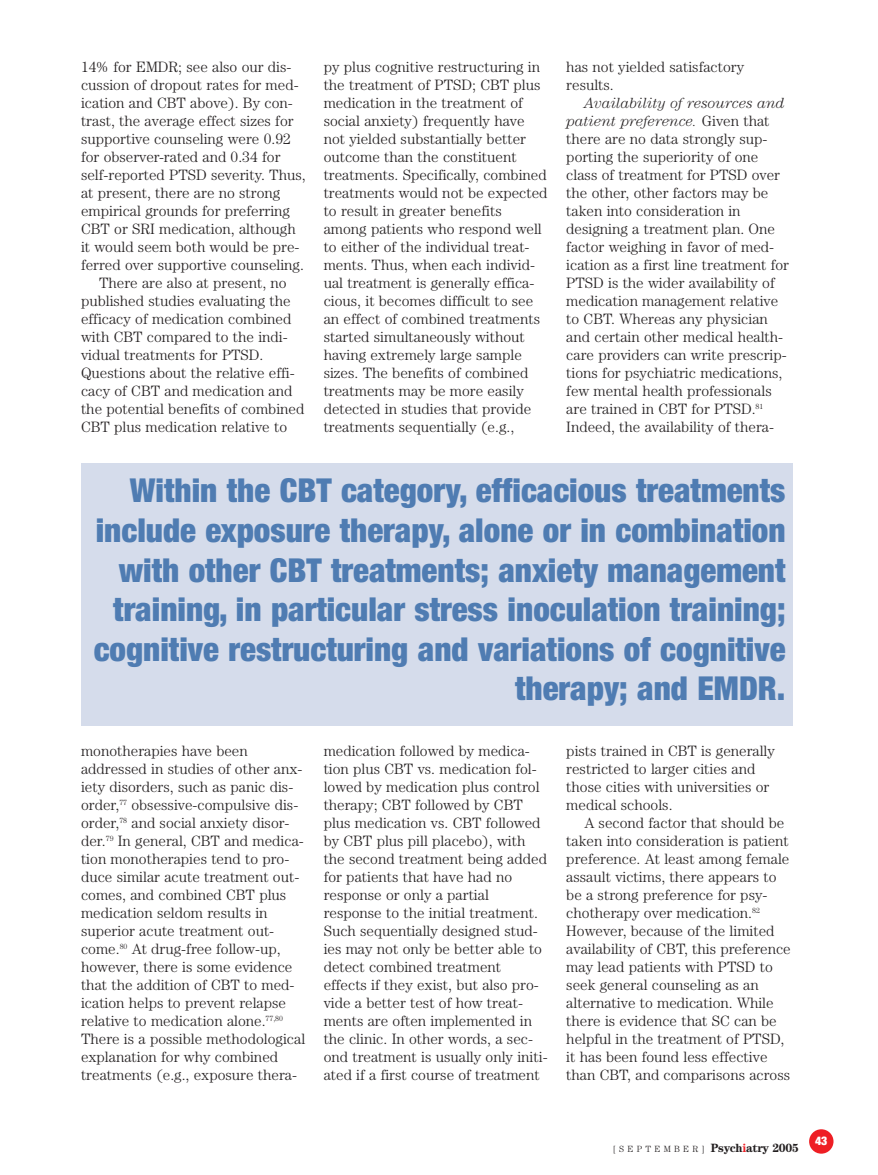
<style>
.page{position:relative;width:878px;height:1175px;background:#fff}
.page>*{position:absolute;margin:0;border:0;box-sizing:border-box;transform-origin:0 0}
.t1{font:900 condensed 33px/39.6px "Helvetica Neue LT Std";color:#4f7cb2;text-align:right}
.t2{font:300 15px/18px "Century Std";color:#231f20}
.t3{font:700 12px "Century Std";letter-spacing:-.025em;color:#231f20}
.t4{font:900 condensed 12px "Helvetica Neue LT Std";color:#fff}
.s1{font-style:italic}
.s2{font-weight:300;font-size:9px}
.s3{color:#ee1e24}
</style>
<div class="page">
<div style="left:809px;top:1129px;width:24px;height:24px;background:#ee1e24;border-radius:50%"></div>
<div style="left:81px;top:463px;width:711px;height:262px;background:#d5dceb"></div>
<p class="t2" style="left:81px;top:59px;width:212px">14% for EMDR; see also our dis-</p>
<p class="t2" style="left:81px;top:77px;width:219px">cussion of dropout rates for med-</p>
<p class="t2" style="left:81px;top:95px;width:213px">ication and CBT above). By con-</p>
<p class="t2" style="left:81px;top:113px;width:214px">trast, the average effect sizes for</p>
<p class="t2" style="left:81px;top:131px;width:211px">supportive counseling were 0.92</p>
<p class="t2" style="left:81px;top:149px;width:201px">for observer-rated and 0.34 for</p>
<p class="t2" style="left:81px;top:167px;width:226px">self-reported PTSD severity. Thus,</p>
<p class="t2" style="left:81px;top:185px;width:201px">at present, there are no strong</p>
<p class="t2" style="left:81px;top:203px;width:210px">empirical grounds for preferring</p>
<p class="t2" style="left:81px;top:221px;width:216px">CBT or SRI medication, although</p>
<p class="t2" style="left:81px;top:239px;width:220px">it would seem both would be pre-</p>
<p class="t2" style="left:81px;top:257px;width:224px">ferred over supportive counseling.</p>
<p class="t2" style="left:99px;top:275px;width:189px">There are also at present, no</p>
<p class="t2" style="left:81px;top:293px;width:211px">published studies evaluating the</p>
<p class="t2" style="left:81px;top:311px;width:212px">efficacy of medication combined</p>
<p class="t2" style="left:81px;top:329px;width:208px">with CBT compared to the indi-</p>
<p class="t2" style="left:81px;top:347px;width:184px">vidual treatments for PTSD.</p>
<p class="t2" style="left:81px;top:365px;width:215px">Questions about the relative effi-</p>
<p class="t2" style="left:81px;top:383px;width:213px">cacy of CBT and medication and</p>
<p class="t2" style="left:81px;top:401px;width:225px">the potential benefits of combined</p>
<p class="t2" style="left:81px;top:419px;width:207px">CBT plus medication relative to</p>
<p class="t2" style="left:324px;top:59px;width:225px">py plus cognitive restructuring in the treatment of PTSD; CBT plus medication in the treatment of social anxiety) frequently have not yielded substantially better outcome than the constituent treatments. Specifically, combined treatments would not be expected to result in greater benefits among patients who respond well to either of the individual treat&shy;ments. Thus, when each individ&shy;ual treatment is generally effica&shy;cious, it becomes difficult to see an effect of combined treatments started simultaneously without having extremely large sample sizes. The benefits of combined treatments may be more easily detected in studies that provide treatments sequentially (e.g.,</p>
<p class="t2" style="left:566px;top:59px;width:179px">has not yielded satisfactory results.</p>
<p class="t2" style="left:566px;top:95px;width:224px;text-indent:18px"><span class="s1">Availability of resources and patient preference.</span> Given that there are no data strongly sup&shy;porting the superiority of one class of treatment for PTSD over the other, other factors may be taken into consideration in designing a treatment plan. One factor weighing in favor of med&shy;ication as a first line treatment for<br>PTSD is the wider availability of medication management relative to CBT. Whereas any physician and certain other medical health&shy;care providers can write prescrip&shy;tions for psychiatric medications, few mental health professionals are trained in CBT for PTSD.<sup>81<br></sup>Indeed, the availability of thera-</p>
<p class="t1" style="left:94px;top:473px;width:693px">Within the CBT category, efficacious treatments include exposure therapy, alone or in combination with other CBT treatments; anxiety management training, in particular stress inoculation training; cognitive restructuring and variations of cognitive therapy; and EMDR.</p>
<p class="t2" style="left:81px;top:743px;width:226px">monotherapies have been addressed in studies of other anx&shy;iety disorders, such as panic dis&shy;order,<sup>77</sup> obsessive-compulsive dis&shy;order,<sup>78</sup> and social anxiety disor&shy;der.<sup>79</sup> In general, CBT and medica&shy;tion monotherapies tend to pro&shy;duce similar acute treatment out&shy;comes, and combined CBT plus medication seldom results in superior acute treatment out&shy;come.<sup>80</sup> At drug-free follow-up, however, there is some evidence that the addition of CBT to med&shy;ication helps to prevent relapse relative to medication alone.<sup>77,80<br></sup>There is a possible methodological explanation for why combined treatments (e.g., exposure thera-</p>
<p class="t2" style="left:324px;top:743px;width:225px">medication followed by medica&shy;tion plus CBT vs. medication fol&shy;lowed by medication plus control therapy; CBT followed by CBT plus medication vs. CBT followed by CBT plus pill placebo), with the second treatment being added for patients that have had no response or only a partial response to the initial treatment.<br>Such sequentially designed stud&shy;ies may not only be better able to detect combined treatment effects if they exist, but also pro&shy;vide a better test of how treat&shy;ments are often implemented in the clinic. In other words, a sec&shy;ond treatment is usually only initi&shy;ated if a first course of treatment</p>
<p class="t2" style="left:566px;top:743px;width:210px">pists trained in CBT is generally restricted to larger cities and those cities with universities or medical schools.</p>
<p class="t2" style="left:566px;top:815px;width:226px;text-indent:18px">A second factor that should be taken into consideration is patient preference. At least among female assault victims, there appears to be a strong preference for psy&shy;chotherapy over medication.<sup>82<br></sup>However, because of the limited availability of CBT, this preference may lead patients with PTSD to seek general counseling as an alternative to medication. While there is evidence that SC can be helpful in the treatment of PTSD, it has been found less effective than CBT, and comparisons across</p>
<p class="t3" style="left:613px;top:1144px;width:187px"><span class="s2">[ S E P T E M B E R ]</span> Psych<span class="s3">i</span>atry 2005</p>
<p class="t4" style="left:815px;top:1136px;width:14px">43</p>
</div>
